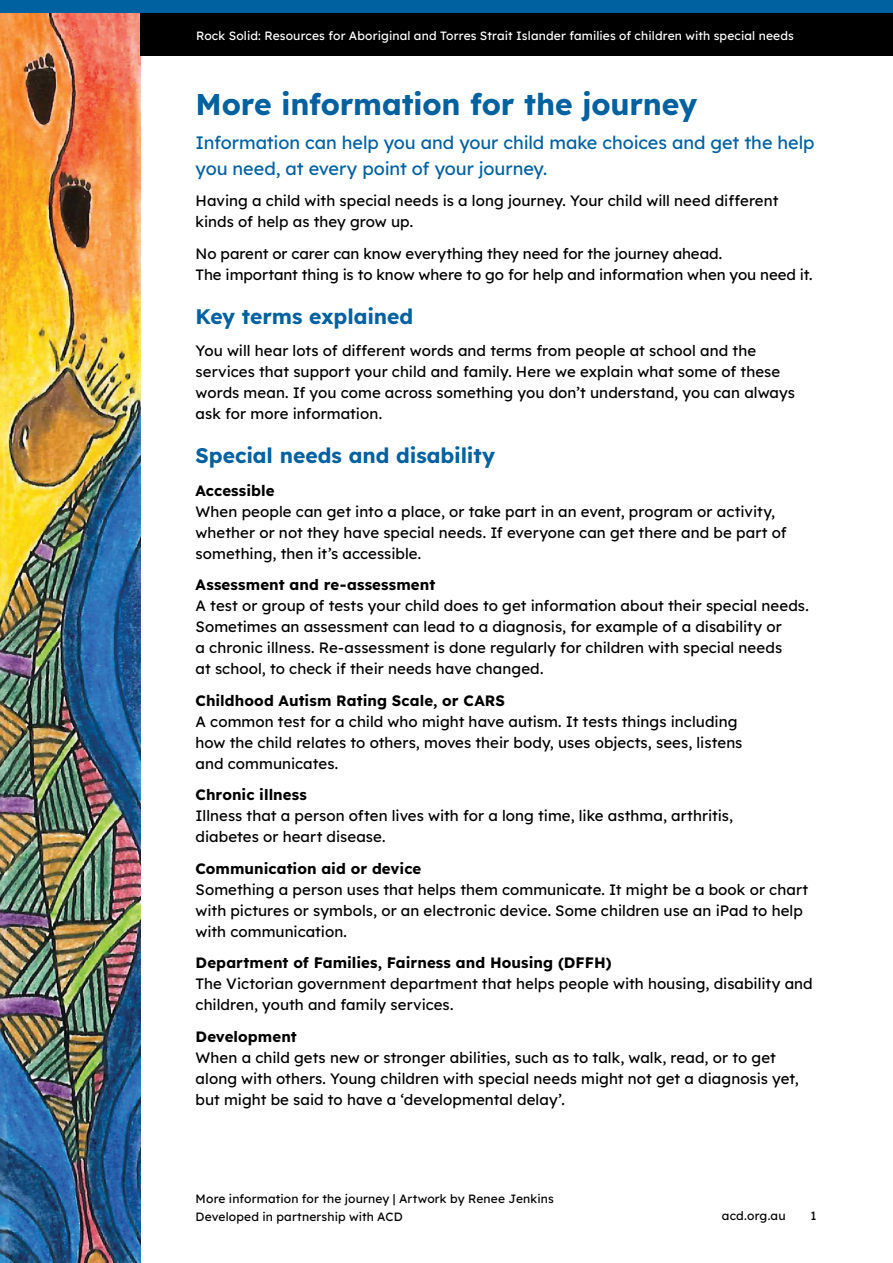
<style>
.page{position:relative;width:893px;height:1263px;background:#fff}
.page>*{position:absolute;margin:0;border:0;box-sizing:border-box;transform-origin:0 0}
.Fact_sheet_title{font:700 30px "Lexend";letter-spacing:-.005em;color:#0061a0}
.t1{font:700 21px "Lexend";letter-spacing:-.005em;color:#0061a0}
.Body{font:18px/25.5px "Lexend";letter-spacing:-.005em;color:#0061a0}
.Body-2{font:15px/21px "Lexend";letter-spacing:.005em;color:#000}
.Word_list{font:700 15px "Lexend";letter-spacing:.005em;color:#000}
.t2{font:12px/18px "Lexend";letter-spacing:.015em;color:#000}
.Body-3{font:12px "Lexend";letter-spacing:.01em;color:#fff}
</style>
<div class="page">
<img style="left:0;top:13px;width:141px;height:1250px">
<div style="left:0;top:0;width:893px;height:13px;background:#0061a0"></div>
<div style="left:141px;top:13px;width:752px;height:42px;background:#000"></div>
<p class="Body-3" style="left:196px;top:27px;width:599px">Rock Solid: Resources for Aboriginal and Torres Strait Islander families of children with special needs</p>
<h1 class="Fact_sheet_title" style="left:196px;top:81px;width:503px">More information for the journey</h1>
<p class="Body" style="left:196px;top:129px;width:620px">Information can help you and your child make choices and get the help you need, at every point of your journey.</p>
<p class="Body-2" style="left:196px;top:189px;width:584px">Having a child with special needs is a long journey. Your child will need different kinds of help as they grow up.</p>
<p class="Body-2" style="left:196px;top:242px;width:618px">No parent or carer can know everything they need for the journey ahead.<br>The important thing is to know where to go for help and information when you need it.</p>
<h2 class="t1" style="left:196px;top:300px;width:219px">Key terms explained</h2>
<p class="Body-2" style="left:196px;top:339px;width:601px">You will hear lots of different words and terms from people at school and the services that support your child and family. Here we explain what some of these words mean. If you come across something you don’t understand, you can always ask for more information.</p>
<h2 class="t1" style="left:196px;top:439px;width:301px">Special needs and disability</h2>
<h3 class="Word_list" style="left:196px;top:478px;width:81px">Accessible</h3>
<p class="Body-2" style="left:196px;top:500px;width:593px">When people can get into a place, or take part in an event, program or activity, whether or not they have special needs. If everyone can get there and be part of something, then it’s accessible.</p>
<h3 class="Word_list" style="left:196px;top:573px;width:241px">Assessment and re-assessment</h3>
<p class="Body-2" style="left:196px;top:594px;width:615px">A test or group of tests your child does to get information about their special needs.<br>Sometimes an assessment can lead to a diagnosis, for example of a disability or<br>a chronic illness. Re-assessment is done regularly for children with special needs<br>at school, to check if their needs have changed.</p>
<h3 class="Word_list" style="left:196px;top:688px;width:311px">Childhood Autism Rating Scale, or CARS</h3>
<p class="Body-2" style="left:196px;top:710px;width:548px">A common test for a child who might have autism. It tests things including how the child relates to others, moves their body, uses objects, sees, listens and communicates.</p>
<h3 class="Word_list" style="left:196px;top:783px;width:113px">Chronic illness</h3>
<p class="Body-2" style="left:196px;top:804px;width:539px">Illness that a person often lives with for a long time, like asthma, arthritis, diabetes or heart disease.</p>
<h3 class="Word_list" style="left:196px;top:856px;width:227px">Communication aid or device</h3>
<p class="Body-2" style="left:196px;top:878px;width:614px">Something a person uses that helps them communicate. It might be a book or chart with pictures or symbols, or an electronic device. Some children use an iPad to help with communication.</p>
<h3 class="Word_list" style="left:196px;top:951px;width:418px">Department of Families, Fairness and Housing (DFFH)</h3>
<p class="Body-2" style="left:196px;top:972px;width:619px">The Victorian government department that helps people with housing, disability and children, youth and family services.</p>
<h3 class="Word_list" style="left:196px;top:1024px;width:103px">Development</h3>
<p class="Body-2" style="left:196px;top:1046px;width:605px">When a child gets new or stronger abilities, such as to talk, walk, read, or to get along with others. Young children with special needs might not get a diagnosis yet, but might be said to have a ‘developmental delay’.</p>
<p class="t2" style="left:196px;top:1189px;width:360px">More information for the journey | Artwork by Renee Jenkins<br>Developed in partnership with ACD</p>
<p class="t2" style="left:722px;top:1206px;width:65px">acd.org.au</p>
<p class="t2" style="left:810px;top:1206px;width:7px">1</p>
</div>
